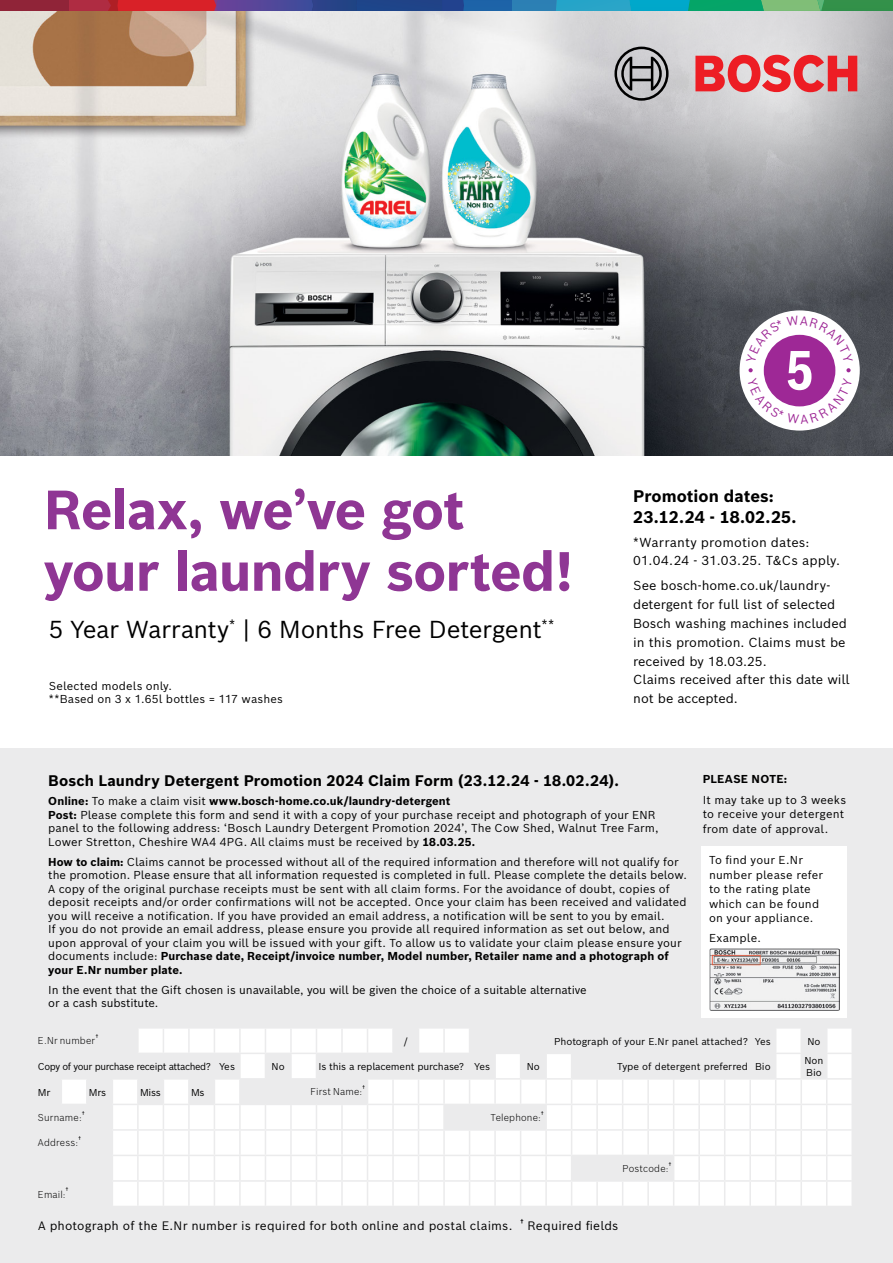
<style>
.page{position:relative;width:893px;height:1263px;background:#fff}
.page>*{position:absolute;margin:0;border:0;box-sizing:border-box;transform-origin:0 0}
.t1{font:700 54px/61.5px "Bosch Sans";letter-spacing:-.02em;color:#8f3694}
.t2{font:24px "Bosch Sans";letter-spacing:-.015em;color:#000}
.t3{font:700 16.5px/21px "Bosch Sans";color:#000}
.t4{font:700 15px "Bosch Sans";letter-spacing:.005em;color:#000}
.t5{font:12.75px/18.8px "Bosch Sans";color:#000}
.t6{font:12px "Bosch Sans";letter-spacing:.015em;color:#000}
.t7{font:11.25px/13.5px "Bosch Sans";letter-spacing:.005em;color:#000}
.t8{font:700 11.25px "Bosch Sans";letter-spacing:.025em;color:#000}
.t9{font:300 9.75px "Bosch Sans";letter-spacing:.02em;color:#000}
.t10{font:9.75px "Bosch Sans";color:#000}
.t11{font:9.75px/11.7px "Bosch Sans";letter-spacing:-.02em;color:#000}
.t12{font:9.75px "Bosch Sans";letter-spacing:-.04em;color:#000}
.s1{font-weight:700}
</style>
<div class="page">
<img style="left:0;top:11px;width:893px;height:444px">
<div style="left:740px;top:310px;width:120px;height:121px;background:#fff;border-radius:50%"></div>
<div style="left:0;top:748px;width:893px;height:515px;background:#ebebec"></div>
<div style="left:702px;top:846px;width:145px;height:172px;background:#fff"></div>
<img style="left:709px;top:948px;width:130px;height:62px">
<svg style="left:62px;top:1029px;width:789px;height:177px"></svg>
<svg style="left:552px;top:11px;width:341px;height:297px;background:#9c9da1"></svg>
<svg style="left:695px;top:55px;width:162px;height:37px;background:#e4696e"></svg>
<svg style="left:614px;top:47px;width:55px;height:54px;background:#929194"></svg>
<div style="left:0;top:0;width:69px;height:11px;background:#902438"></div>
<svg style="left:69px;top:0;width:824px;height:11px;background:#496b7f"></svg>
<svg style="left:746px;top:316px;width:107px;height:108px"></svg>
<h1 class="t1" style="left:44px;top:479px;width:531px">Relax, we’ve got your laundry sorted!</h1>
<h2 class="t2" style="left:49px;top:613px;width:507px">5 Year Warranty<sup>*</sup> | 6 Months Free Detergent<sup>**</sup></h2>
<p class="t7" style="left:49px;top:678px;width:235px">Selected models only.<br>**Based on 3 x 1.65l bottles = 117 washes</p>
<h3 class="t3" style="left:633px;top:486px;width:165px">Promotion dates:<br>23.12.24 - 18.02.25.</h3>
<p class="t5" style="left:633px;top:533px;width:208px;line-height:18px">*Warranty promotion dates:<br>01.04.24 - 31.03.25. T&amp;Cs apply.</p>
<p class="t5" style="left:633px;top:576px;width:218px">See bosch-home.co.uk/laundry&shy;detergent for full list of selected<br>Bosch washing machines included in this promotion. Claims must be received by 18.03.25.<br>Claims received after this date will not be accepted.</p>
<h3 class="t4" style="left:48px;top:771px;width:572px">Bosch Laundry Detergent Promotion 2024 Claim Form (23.12.24 - 18.02.24).</h3>
<p class="t7" style="left:48px;top:794px;width:612px"><span class="s1">Online:</span> To make a claim visit <span class="s1">www.bosch-home.co.uk/laundry-detergent<br>Post:</span> Please complete this form and send it with a copy of your purchase receipt and photograph of your ENR panel to the following address: ‘Bosch Laundry Detergent Promotion 2024’, The Cow Shed, Walnut Tree Farm, Lower Stretton, Cheshire WA4 4PG. All claims must be received by <span class="s1">18.03.25.</span></p>
<p class="t7" style="left:48px;top:854px;width:640px"><span class="s1">How to claim:</span> Claims cannot be processed without all of the required information and therefore will not qualify for the promotion. Please ensure that all information requested is completed in full. Please complete the details below.<br>A copy of the original purchase receipts must be sent with all claim forms. For the avoidance of doubt, copies of deposit receipts and/or order confirmations will not be accepted. Once your claim has been received and validated you will receive a notification. If you have provided an email address, a notification will be sent to you by email.<br>If you do not provide an email address, please ensure you provide all required information as set out below, and upon approval of your claim you will be issued with your gift. To allow us to validate your claim please ensure your documents include: <span class="s1">Purchase date, Receipt/invoice number, Model number, Retailer name and a photograph of your E.Nr number plate.</span></p>
<p class="t7" style="left:48px;top:982px;width:540px">In the event that the Gift chosen is unavailable, you will be given the choice of a suitable alternative or a cash substitute.</p>
<p class="t8" style="left:703px;top:772px;width:86px">PLEASE NOTE:</p>
<p class="t7" style="left:703px;top:792px;width:145px;line-height:14.5px">It may take up to 3 weeks to receive your detergent from date of approval.</p>
<p class="t7" style="left:709px;top:852px;width:116px;line-height:14.5px">To find your E.Nr number please refer to the rating plate which can be found on your appliance.</p>
<p class="t7" style="left:709px;top:931px;width:53px">Example.</p>
<p class="t9" style="left:38px;top:1035px;width:62px">E.Nr number†</p>
<p class="t11" style="left:404px;top:1035px;width:6px">/</p>
<p class="t10" style="left:554px;top:1034px;width:218px">Photograph of your E.Nr panel attached? Yes</p>
<p class="t11" style="left:807px;top:1035px;width:15px">No</p>
<p class="t12" style="left:38px;top:1060px;width:199px">Copy of your purchase receipt attached? Yes</p>
<p class="t11" style="left:272px;top:1060px;width:15px">No</p>
<p class="t11" style="left:319px;top:1060px;width:173px">Is this a replacement purchase? Yes</p>
<p class="t11" style="left:527px;top:1060px;width:15px">No</p>
<p class="t10" style="left:617px;top:1060px;width:155px">Type of detergent preferred Bio</p>
<p class="t11" style="left:804px;top:1054px;width:21px">Non<br>Bio</p>
<p class="t11" style="left:38px;top:1086px;width:14px">Mr</p>
<p class="t11" style="left:89px;top:1086px;width:19px">Mrs</p>
<p class="t11" style="left:140px;top:1086px;width:22px">Miss</p>
<p class="t11" style="left:191px;top:1086px;width:15px">Ms</p>
<p class="t9" style="left:310px;top:1086px;width:57px">First Name:†</p>
<p class="t9" style="left:38px;top:1111px;width:48px">Surname:†</p>
<p class="t9" style="left:491px;top:1111px;width:55px">Telephone:†</p>
<p class="t9" style="left:38px;top:1137px;width:45px">Address:†</p>
<p class="t9" style="left:623px;top:1162px;width:50px">Postcode:†</p>
<p class="t9" style="left:38px;top:1188px;width:32px">Email:†</p>
<p class="t6" style="left:38px;top:1217px;width:582px">A photograph of the E.Nr number is required for both online and postal claims. <sup>†</sup> Required fields</p>
</div>
